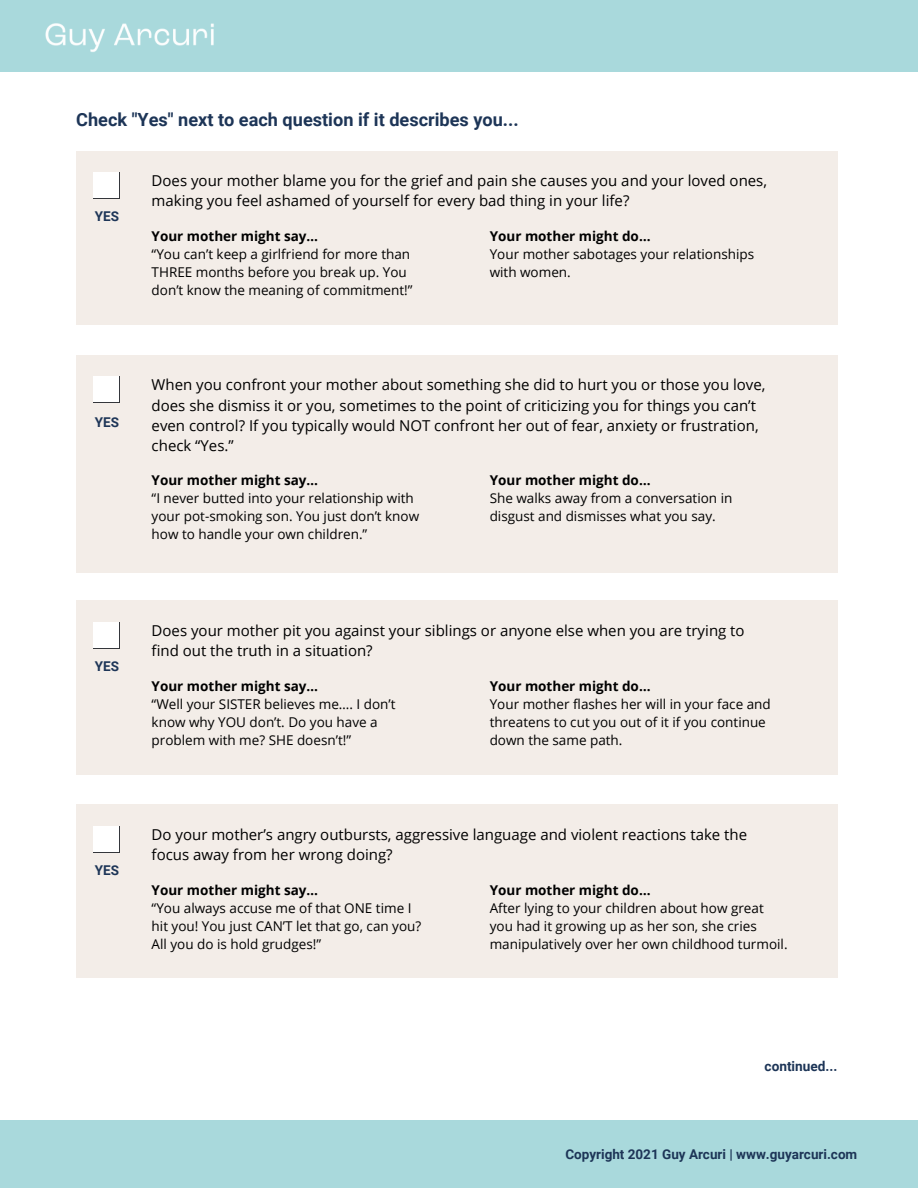
<style>
.page{position:relative;width:918px;height:1188px;background:#fff}
.page>*{position:absolute;margin:0;border:0;box-sizing:border-box;transform-origin:0 0}
.t1{font:700 18.15px "Roboto";color:#1d3557}
.t2{font:15px/20.2px "Open Sans";color:#000}
.t3{font:700 13.65px "Roboto";color:#1d3557}
.t4{font:13.5px/18px "Open Sans";color:#000}
.t5{font:700 13.5px "Open Sans";color:#000}
.t6{font:700 13.5px "Roboto";color:#1d3557}
</style>
<div class="page">
<div style="left:76px;top:151px;width:762px;height:173px;background:#f3ede8"></div>
<div style="left:93px;top:172px;width:27px;height:27px;background:#34363b"></div>
<div style="left:93px;top:172px;width:26px;height:26px;background:#fff"></div>
<div style="left:0;top:0;width:918px;height:72px;background:#a9d9dc"></div>
<div style="left:0;top:1121px;width:918px;height:67px;background:#a9d9dc"></div>
<img style="left:45px;top:23px;width:169px;height:29px">
<div style="left:76px;top:355px;width:762px;height:217px;background:#f3ede8"></div>
<div style="left:93px;top:376px;width:27px;height:27px;background:#34363b"></div>
<div style="left:93px;top:376px;width:26px;height:26px;background:#fff"></div>
<div style="left:76px;top:601px;width:762px;height:174px;background:#f3ede8"></div>
<div style="left:93px;top:622px;width:27px;height:27px;background:#34363b"></div>
<div style="left:93px;top:622px;width:26px;height:26px;background:#fff"></div>
<div style="left:76px;top:805px;width:762px;height:173px;background:#f3ede8"></div>
<div style="left:93px;top:826px;width:27px;height:27px;background:#34363b"></div>
<div style="left:93px;top:826px;width:26px;height:26px;background:#fff"></div>
<p class="t1" style="left:76px;top:109px;width:444px">Check "Yes" next to each question if it describes you...</p>
<p class="t6" style="left:95px;top:209px;width:26px">YES</p>
<p class="t6" style="left:95px;top:414px;width:26px">YES</p>
<p class="t6" style="left:95px;top:658px;width:26px">YES</p>
<p class="t6" style="left:95px;top:862px;width:26px">YES</p>
<p class="t2" style="left:152px;top:170px;width:617px">Does your mother blame you for the grief and pain she causes you and your loved ones, making you feel ashamed of yourself for every bad thing in your life?</p>
<p class="t5" style="left:152px;top:226px;width:168px">Your mother might say…</p>
<p class="t4" style="left:152px;top:245px;width:262px">“You can’t keep a girlfriend for more than<br>THREE months before you break up. You don’t know the meaning of commitment!”</p>
<p class="t5" style="left:490px;top:226px;width:162px">Your mother might do…</p>
<p class="t4" style="left:490px;top:245px;width:266px">Your mother sabotages your relationships with women.</p>
<p class="t2" style="left:152px;top:374px;width:615px">When you confront your mother about something she did to hurt you or those you love, does she dismiss it or you, sometimes to the point of criticizing you for things you can’t even control? If you typically would NOT confront her out of fear, anxiety or frustration, check “Yes.”</p>
<p class="t5" style="left:152px;top:471px;width:168px">Your mother might say…</p>
<p class="t4" style="left:152px;top:489px;width:269px">“I never butted into your relationship with your pot-smoking son. You just don’t know how to handle your own children.”</p>
<p class="t5" style="left:490px;top:471px;width:162px">Your mother might do…</p>
<p class="t4" style="left:490px;top:489px;width:244px">She walks away from a conversation in disgust and dismisses what you say.</p>
<p class="t2" style="left:152px;top:620px;width:595px">Does your mother pit you against your siblings or anyone else when you are trying to find out the truth in a situation?</p>
<p class="t5" style="left:152px;top:676px;width:168px">Your mother might say…</p>
<p class="t4" style="left:152px;top:694px;width:245px">“Well your SISTER believes me…. I don’t know why YOU don’t. Do you have a problem with me? SHE doesn’t!”</p>
<p class="t5" style="left:490px;top:676px;width:162px">Your mother might do…</p>
<p class="t4" style="left:490px;top:694px;width:283px">Your mother flashes her will in your face and threatens to cut you out of it if you continue down the same path.</p>
<p class="t2" style="left:152px;top:824px;width:597px">Do your mother’s angry outbursts, aggressive language and violent reactions take the focus away from her wrong doing?</p>
<p class="t5" style="left:152px;top:880px;width:168px">Your mother might say…</p>
<p class="t4" style="left:152px;top:898px;width:271px">“You always accuse me of that ONE time I hit you! You just CAN’T let that go, can you?<br>All you do is hold grudges!”</p>
<p class="t5" style="left:490px;top:880px;width:162px">Your mother might do…</p>
<p class="t4" style="left:490px;top:898px;width:299px">After lying to your children about how great you had it growing up as her son, she cries manipulatively over her own childhood turmoil.</p>
<p class="t3" style="left:765px;top:1058px;width:74px">continued...</p>
<p class="t6" style="left:565px;top:1146px;width:293px">Copyright 2021 Guy Arcuri | www.guyarcuri.com</p>
</div>
